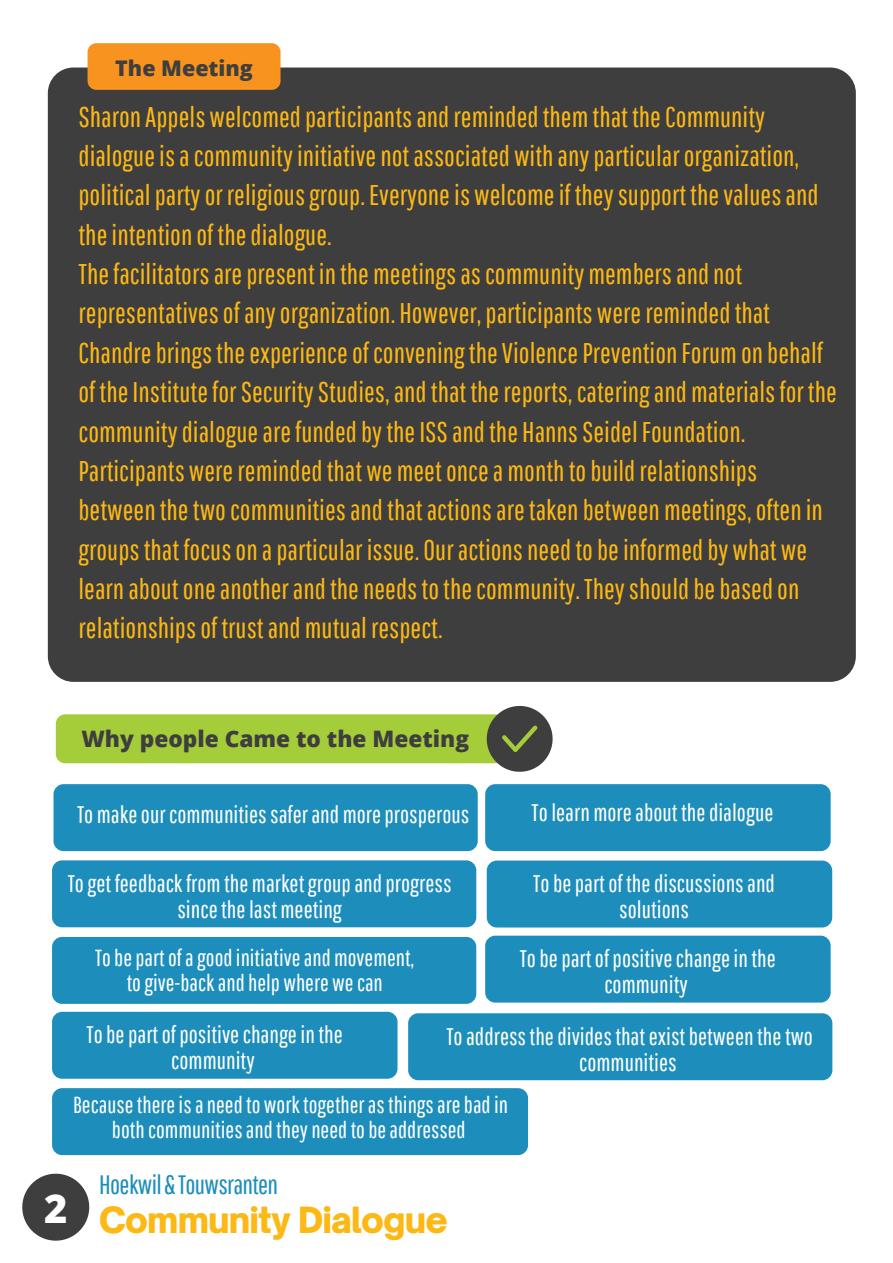
<style>
.page{position:relative;width:893px;height:1263px;background:#fff}
.page>*{position:absolute;margin:0;border:0;box-sizing:border-box;transform-origin:0 0}
.t1{font:900 34.58px "Open Sauce One";letter-spacing:-.025em;color:#fcb814}
.t2{font:28.5px/39.4px "Pathway Gothic One";color:#fcb814}
.t3{font:26.62px "Pathway Gothic One";letter-spacing:-.025em;color:#1d8ebc}
.t4{font:24px/25.9px "Pathway Gothic One";color:#fff;text-align:center}
.t5{font:23.25px/24.8px "Pathway Gothic One";color:#fff;text-align:center}
.t6{font:800 22.65px "Open Sans";color:#3e3e3f}
.t7{font:800 21.52px "Open Sans";color:#3e3e3f}
</style>
<div class="page">
<svg style="left:22px;top:1174px;width:67px;height:66px"></svg>
<div style="left:48px;top:68px;width:808px;height:614px;background:#3e3e3f;border-radius:26px"></div>
<div style="left:88px;top:43px;width:192px;height:47px;background:#f7931e;border-radius:9px"></div>
<div style="left:56px;top:714px;width:448px;height:49px;background:#a5cc39;border-radius:9px"></div>
<div style="left:52px;top:860px;width:424px;height:67px;background:#1d8ebc;border-radius:10px"></div>
<div style="left:52px;top:937px;width:424px;height:67px;background:#1d8ebc;border-radius:10px"></div>
<div style="left:52px;top:1012px;width:345px;height:67px;background:#1d8ebc;border-radius:10px"></div>
<div style="left:52px;top:1088px;width:476px;height:67px;background:#1d8ebc;border-radius:10px"></div>
<div style="left:408px;top:1013px;width:424px;height:67px;background:#1d8ebc;border-radius:10px"></div>
<div style="left:485px;top:936px;width:345px;height:66px;background:#1d8ebc;border-radius:10px"></div>
<div style="left:487px;top:860px;width:345px;height:67px;background:#1d8ebc;border-radius:10px"></div>
<div style="left:53px;top:784px;width:425px;height:67px;background:#1d8ebc;border-radius:10px"></div>
<div style="left:485px;top:784px;width:345px;height:67px;background:#1d8ebc;border-radius:10px"></div>
<svg style="left:487px;top:706px;width:65px;height:66px"></svg>
<p class="t7" style="left:115px;top:53px;width:139px">The Meeting</p>
<p class="t2" style="left:78px;top:96px;width:760px">SharonAppels welcomedparticipantsandremindedthemthat theCommunity dialogueisacommunityinitiativenotassociated withanyparticularorganization, politicalpartyor religiousgroup.Everyoneis welcomeif theysupport thevaluesand theintentionof thedialogue.<br>Thefacilitatorsarepresent inthemeetingsascommunitymembersandnot representativesofanyorganization. However,participants wereremindedthat ChandrebringstheexperienceofconveningtheViolencePreventionForumonbehalf of theInstituteforSecurityStudies,andthat thereports,cateringandmaterialsfor the communitydialoguearefundedbytheISSandthe HannsSeidelFoundation.<br>Participants wereremindedthat wemeetonceamonthtobuildrelationships betweenthetwocommunitiesandthatactionsaretakenbetweenmeetings,oftenin groupsthat focusonaparticular issue. Ouractionsneedtobeinformedby what we learnaboutoneanotherandtheneedstothecommunity.Theyshouldbebasedon relationshipsof trustandmutual respect.</p>
<p class="t6" style="left:81px;top:723px;width:389px">Why people Came to the Meeting</p>
<p class="t4" style="left:77px;top:801px;width:394px">Tomakeourcommunitiessaferandmoreprosperous</p>
<p class="t4" style="left:531px;top:799px;width:243px">Tolearnmoreabout thedialogue</p>
<p class="t4" style="left:68px;top:870px;width:385px">Toget feedbackfromthemarketgroupandprogress sincethelastmeeting</p>
<p class="t4" style="left:533px;top:870px;width:243px">Tobepartof thediscussionsand solutions</p>
<p class="t5" style="left:95px;top:945px;width:321px">Tobepartofagoodinitiativeandmovement, togive-backandhelp where wecan</p>
<p class="t4" style="left:87px;top:1021px;width:258px">Tobepartofpositivechangeinthe community</p>
<p class="t4" style="left:520px;top:945px;width:258px">Tobepartofpositivechangeinthe community</p>
<p class="t4" style="left:446px;top:1023px;width:368px">Toaddressthedividesthatexistbetweenthetwo communities</p>
<p class="t5" style="left:73px;top:1092px;width:436px">Becausethereisaneedto worktogetherasthingsarebadin bothcommunitiesandtheyneedtobeaddressed</p>
<p class="t3" style="left:99px;top:1168px;width:180px">Hoekwil&amp;Touwsranten</p>
<p class="t1" style="left:44px;top:1198px;width:405px"><sup>2</sup> Community Dialogue</p>
</div>
